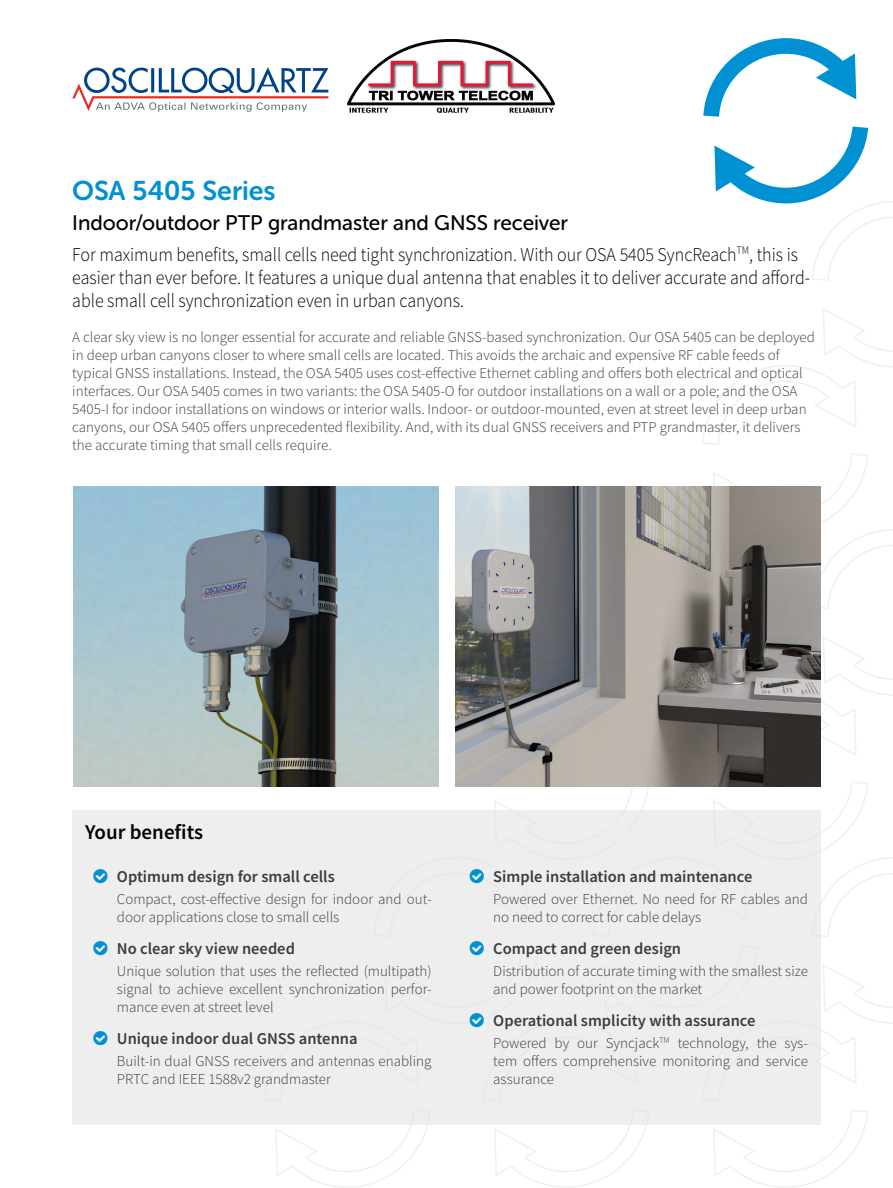
<style>
.page{position:relative;width:893px;height:1188px;background:#fff}
.page>*{position:absolute;margin:0;border:0;box-sizing:border-box;transform-origin:0 0}
.t1{font:27px "Museo Sans Rounded 700";letter-spacing:-.005em;color:#0091d3}
.t2{font:21px "Museo Sans Rounded 500";color:#000}
.t3{font:600 21px "Source Sans Pro";color:#000}
.t4{font:300 19.5px/23.4px "Source Sans Pro";color:#000;scale:.92 1}
.t5{font:600 16.5px "Source Sans Pro";color:#3c3c3b}
.t6{font:300 15px/18px "Source Sans Pro";color:#3c3c3b}
.s1{color:#0091d3}
</style>
<div class="page">
<svg style="left:702px;top:308px;width:191px;height:137px"></svg>
<svg style="left:713px;top:454px;width:180px;height:155px"></svg>
<svg style="left:821px;top:637px;width:72px;height:119px"></svg>
<svg style="left:275px;top:1125px;width:153px;height:63px"></svg>
<svg style="left:494px;top:1125px;width:153px;height:63px"></svg>
<svg style="left:713px;top:1110px;width:155px;height:78px"></svg>
<svg style="left:373px;top:782px;width:520px;height:155px"></svg>
<svg style="left:821px;top:965px;width:72px;height:119px"></svg>
<svg style="left:703px;top:38px;width:153px;height:79px"></svg>
<svg style="left:714px;top:127px;width:179px;height:154px"></svg>
<svg style="left:72px;top:67px;width:256px;height:45px"></svg>
<div style="left:72px;top:810px;width:749px;height:315px;background:#eee"></div>
<img style="left:73px;top:486px;width:366px;height:300px">
<img style="left:455px;top:486px;width:366px;height:300px">
<img style="left:347px;top:40px;width:207px;height:73px">
<h1 class="t1" style="left:72px;top:176px;width:205px">OSA 5405 Series</h1>
<h2 class="t2" style="left:72px;top:211px;width:497px">Indoor/outdoor PTP grandmaster and GNSS receiver</h2>
<p class="t4" style="left:72px;top:243px;width:804px">For maximum benefits, small cells need tight synchronization. With our OSA 5405 SyncReach<sup>TM</sup>, this is easier than ever before. It features a unique dual antenna that enables it to deliver accurate and afford&shy;able small cell synchronization even in urban canyons.</p>
<p class="t6" style="left:72px;top:328px;width:744px">A clear sky view is no longer essential for accurate and reliable GNSS-based synchronization. Our OSA 5405 can be deployed in deep urban canyons closer to where small cells are located. This avoids the archaic and expensive RF cable feeds of typical GNSS installations. Instead, the OSA 5405 uses cost-effective Ethernet cabling and offers both electrical and optical interfaces. Our OSA 5405 comes in two variants: the OSA 5405-O for outdoor installations on a wall or a pole; and the OSA 5405-I for indoor installations on windows or interior walls. Indoor- or outdoor-mounted, even at street level in deep urban canyons, our OSA 5405 offers unprecedented flexibility. And, with its dual GNSS receivers and PTP grandmaster, it delivers the accurate timing that small cells require.</p>
<h2 class="t3" style="left:85px;top:818px;width:120px">Your benefits</h2>
<p class="t5" style="left:94px;top:866px;width:243px"><span class="s1">□</span> Optimum design for small cells</p>
<p class="t6" style="left:117px;top:890px;width:316px">Compact, cost-effective design for indoor and out&shy;door applications close to small cells</p>
<p class="t5" style="left:94px;top:938px;width:203px"><span class="s1">□</span> No clear sky view needed</p>
<p class="t6" style="left:117px;top:962px;width:316px;text-align:justify">Unique solution that uses the reflected (multipath) signal to achieve excellent synchronization perfor&shy;mance even at street level</p>
<p class="t5" style="left:94px;top:1028px;width:266px"><span class="s1">□</span> Unique indoor dual GNSS antenna</p>
<p class="t6" style="left:117px;top:1052px;width:316px">Built-in dual GNSS receivers and antennas enabling<br>PRTC and IEEE 1588v2 grandmaster</p>
<p class="t5" style="left:470px;top:866px;width:284px"><span class="s1">□</span> Simple installation and maintenance</p>
<p class="t6" style="left:493px;top:890px;width:316px">Powered over Ethernet. No need for RF cables and no need to correct for cable delays</p>
<p class="t5" style="left:470px;top:938px;width:213px"><span class="s1">□</span> Compact and green design</p>
<p class="t6" style="left:493px;top:962px;width:316px">Distribution of accurate timing with the smallest size and power footprint on the market</p>
<p class="t5" style="left:470px;top:1010px;width:287px"><span class="s1">□</span> Operational smplicity with assurance</p>
<p class="t6" style="left:493px;top:1034px;width:316px;text-align:justify">Powered by our Syncjack<sup>TM</sup> technology, the sys&shy;tem offers comprehensive monitoring and service assurance</p>
</div>
